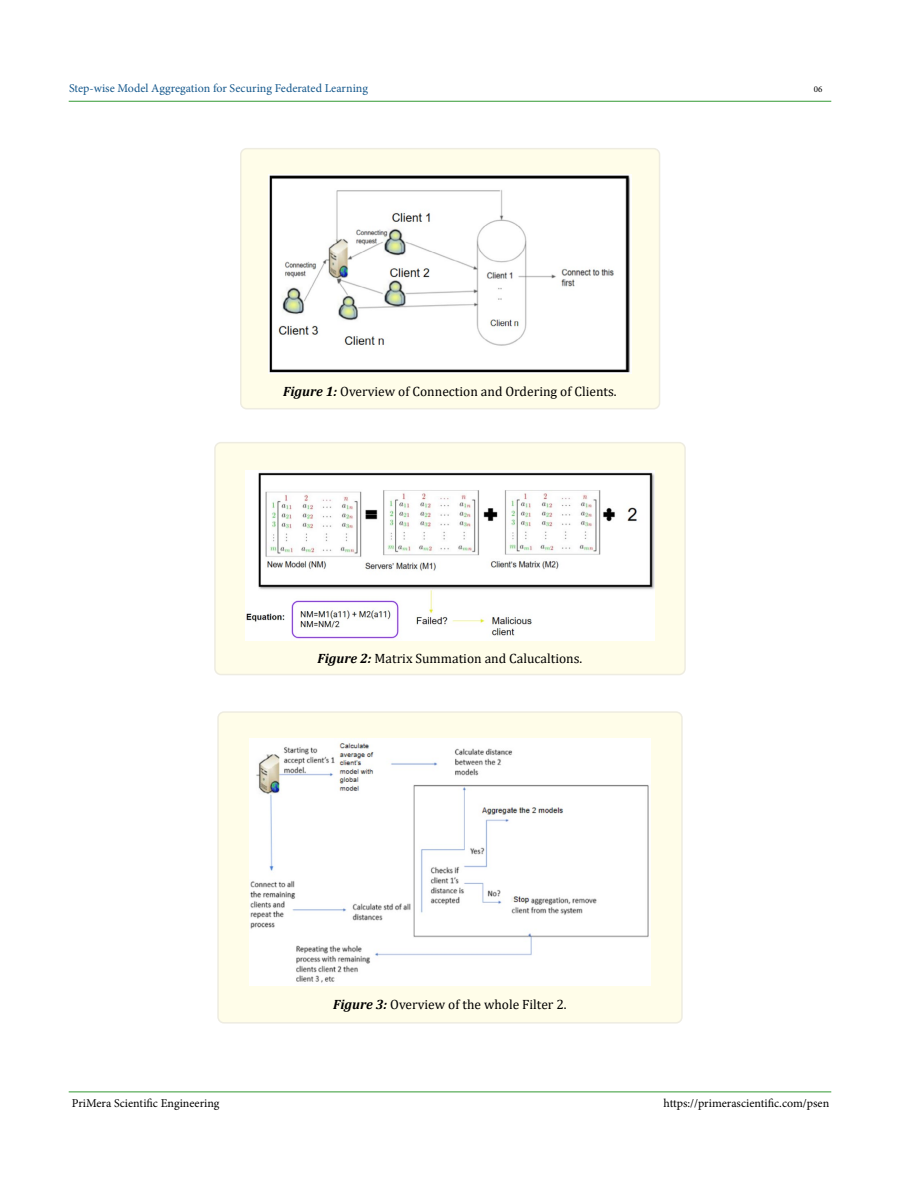
<style>
.page{position:relative;width:900px;height:1188px;background:#fff}
.page>*{position:absolute;margin:0;border:0;box-sizing:border-box;transform-origin:0 0}
.t1{font:13.5px "Cambria";color:#000}
.t2{font:12px "Minion Pro";color:#000}
.t3{font:12px "Minion Pro";color:#15588c}
.t4{font:9px "Minion Pro";color:#000}
.s1{font-weight:700;font-style:italic}
</style>
<div class="page">
<hr style="left:69px;top:1092px;width:762px;height:1px;background:#393">
<hr style="left:69px;top:101px;width:762px;height:1px;background:#393">
<div style="left:241px;top:149px;width:419px;height:260px;background:#fffde9;border-radius:6px"></div>
<div style="left:240px;top:148px;width:420px;height:261px;border:2px solid #eeece1;border-radius:6px"></div>
<img style="left:269px;top:175px;width:362px;height:198px">
<div style="left:215px;top:443px;width:470px;height:232px;background:#fffde9;border-radius:6px"></div>
<div style="left:214px;top:442px;width:472px;height:233px;border:2px solid #eeece1;border-radius:6px"></div>
<img style="left:246px;top:470px;width:408px;height:170px">
<div style="left:218px;top:712px;width:464px;height:311px;background:#fffde9;border-radius:6px"></div>
<div style="left:217px;top:711px;width:466px;height:313px;border:2px solid #eeece1;border-radius:6px"></div>
<img style="left:249px;top:739px;width:402px;height:247px">
<p class="t3" style="left:69px;top:80px;width:301px">Step-wise Model Aggregation for Securing Federated Learning</p>
<p class="t4" style="left:814px;top:83px;width:10px">06</p>
<p class="t1" style="left:283px;top:384px;width:335px"><span class="s1">Figure 1:</span> Overview of Connection and Ordering of Clients.</p>
<p class="t1" style="left:318px;top:651px;width:266px"><span class="s1">Figure 2:</span> Matrix Summation and Calucaltions.</p>
<p class="t1" style="left:333px;top:996px;width:235px"><span class="s1">Figure 3:</span> Overview of the whole Filter 2.</p>
<p class="t2" style="left:72px;top:1095px;width:149px">PriMera Scientific Engineering</p>
<p class="t2" style="left:664px;top:1095px;width:167px">https://primerascientific.com/psen</p>
</div>
